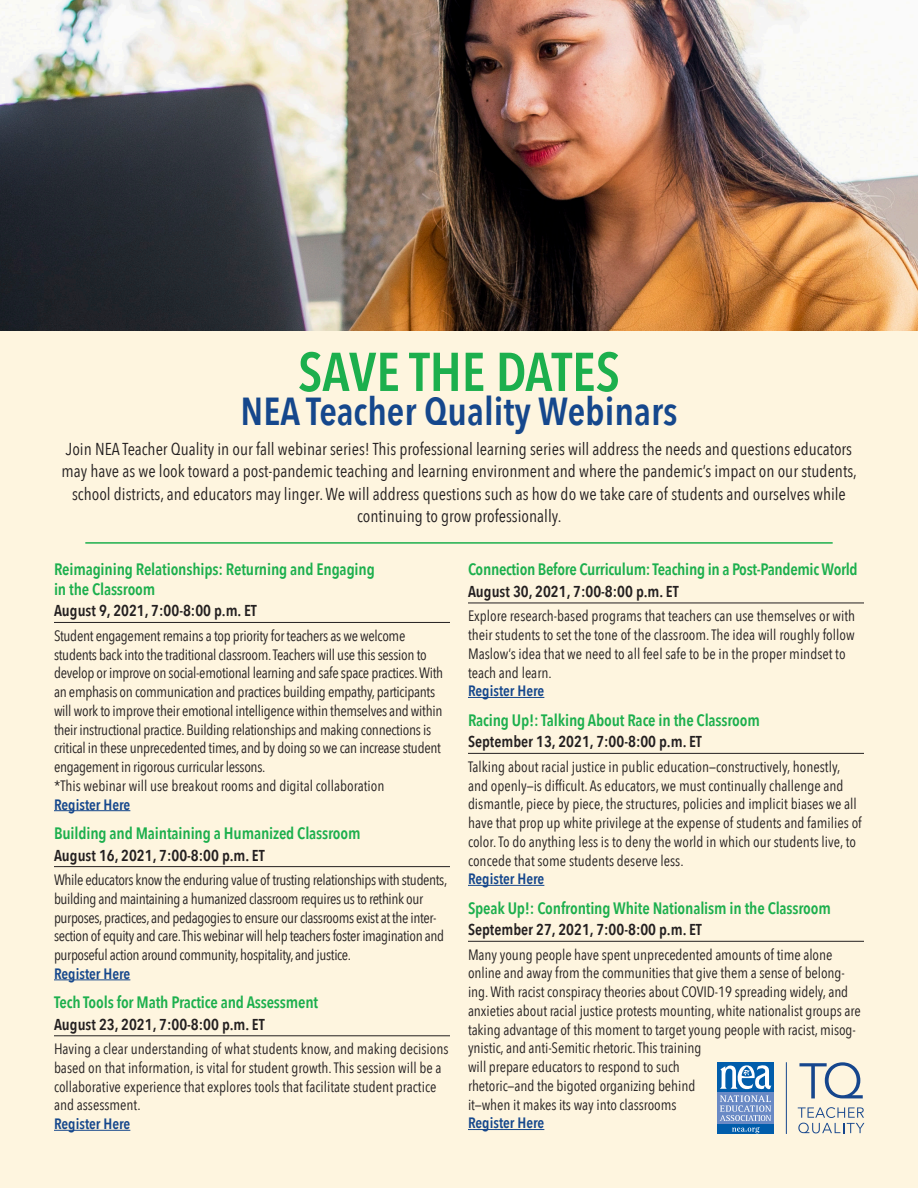
<style>
.page{position:relative;width:918px;height:1188px;background:#fff}
.page>*{position:absolute;margin:0;border:0;box-sizing:border-box;transform-origin:0 0}
.HEAD-Flyer{font:600 54px "Avenir Next Condensed";color:#1caf4d}
.MAIN_TEXT-Flyer{font:600 39px "Avenir Next Condensed";color:#15478c}
.MAIN_TEXT-Flyer-2{font:17.25px/22.5px "Avenir Next Condensed";color:#231f20;text-align:center}
.COURSES_SUBHEAD-Flye{font:600 16.5px/19.5px "Avenir Next Condensed";letter-spacing:-.01em;color:#1caf4d}
.COURSES_DATE-TIME{font:600 15.75px "Avenir Next Condensed";color:#231f20}
.COURSES_TEXT-Flyer{font:15px/18.8px "Avenir Next Condensed";letter-spacing:-.005em;color:#231f20}
.COURSES_TEXT-Flyer-2{font:15px/18.8px "Avenir Next Condensed";letter-spacing:-.025em;color:#231f20}
.Register_Here{font:600 15px "Avenir Next Condensed";color:#15478c}
</style>
<div class="page">
<div style="left:0;top:330px;width:918px;height:858px;background:#fef5de"></div>
<img style="left:0;top:0;width:918px;height:330px">
<hr style="left:54px;top:622px;width:396px;height:1px;background:#231f20">
<hr style="left:54px;top:810px;width:76px;height:1px;background:#15478c">
<hr style="left:54px;top:866px;width:396px;height:1px;background:#231f20">
<hr style="left:54px;top:980px;width:76px;height:1px;background:#15478c">
<hr style="left:54px;top:1035px;width:396px;height:1px;background:#231f20">
<hr style="left:54px;top:1130px;width:76px;height:1px;background:#15478c">
<hr style="left:468px;top:603px;width:396px;height:1px;background:#231f20">
<hr style="left:468px;top:697px;width:76px;height:1px;background:#15478c">
<hr style="left:468px;top:753px;width:396px;height:1px;background:#231f20">
<hr style="left:468px;top:885px;width:76px;height:1px;background:#15478c">
<hr style="left:468px;top:941px;width:396px;height:1px;background:#231f20">
<hr style="left:468px;top:1129px;width:76px;height:1px;background:#15478c">
<hr style="left:85px;top:542px;width:748px;height:2px;background:#1caf4d">
<svg style="left:799px;top:1062px;width:64px;height:36px"></svg>
<div style="left:717px;top:1092px;width:57px;height:32px;background:#6a8ac5"></div>
<div style="left:717px;top:1125px;width:57px;height:9px;background:#015dab"></div>
<div style="left:717px;top:1062px;width:57px;height:30px;background:#015dab"></div>
<svg style="left:732px;top:1127px;width:27px;height:6px"></svg>
<svg style="left:720px;top:1065px;width:51px;height:56px"></svg>
<hr style="left:786px;top:1062px;width:1px;height:72px;background:#16468d">
<svg style="left:798px;top:1107px;width:66px;height:26px"></svg>
<p class="HEAD-Flyer" style="left:298px;top:325px;width:323px">SAVE THE DATES</p>
<p class="MAIN_TEXT-Flyer" style="left:240px;top:378px;width:439px">NEA Teacher Quality Webinars</p>
<p class="MAIN_TEXT-Flyer-2" style="left:62px;top:437px;width:797px">Join NEA Teacher Quality in our fall webinar series! This professional learning series will address the needs and questions educators may have as we look toward a post-pandemic teaching and learning environment and where the pandemic’s impact on our students, school districts, and educators may linger. We will address questions such as how do we take care of students and ourselves while continuing to grow professionally.</p>
<p class="COURSES_SUBHEAD-Flye" style="left:54px;top:559px;width:322px">Reimagining Relationships: Returning and Engaging in the Classroom</p>
<p class="COURSES_DATE-TIME" style="left:54px;top:597px;width:204px">August 9, 2021, 7:00-8:00 p.m. ET</p>
<p class="COURSES_TEXT-Flyer" style="left:54px;top:626px;width:391px">Student engagement remains a top priority for teachers as we welcome students back into the traditional classroom. Teachers will use this session to develop or improve on social-emotional learning and safe space practices. With an emphasis on communication and practices building empathy, participants will work to improve their emotional intelligence within themselves and within their instructional practice. Building relationships and making connections is critical in these unprecedented times, and by doing so we can increase student engagement in rigorous curricular lessons.</p>
<p class="COURSES_TEXT-Flyer" style="left:54px;top:776px;width:332px">*This webinar will use breakout rooms and digital collaboration</p>
<p class="Register_Here" style="left:54px;top:791px;width:78px">Register Here</p>
<p class="COURSES_SUBHEAD-Flye" style="left:54px;top:823px;width:308px">Building and Maintaining a Humanized Classroom</p>
<p class="COURSES_DATE-TIME" style="left:54px;top:841px;width:212px">August 16, 2021, 7:00-8:00 p.m. ET</p>
<p class="COURSES_TEXT-Flyer-2" style="left:54px;top:870px;width:395px">While educators know the enduring value of trusting relationships with students, building and maintaining a humanized classroom requires us to rethink our purposes, practices, and pedagogies to ensure our classrooms exist at the inter&shy;section of equity and care. This webinar will help teachers foster imagination and purposeful action around community, hospitality, and justice.</p>
<p class="Register_Here" style="left:54px;top:961px;width:78px">Register Here</p>
<p class="COURSES_SUBHEAD-Flye" style="left:54px;top:992px;width:266px">Tech Tools for Math Practice and Assessment</p>
<p class="COURSES_DATE-TIME" style="left:54px;top:1011px;width:212px">August 23, 2021, 7:00-8:00 p.m. ET</p>
<p class="COURSES_TEXT-Flyer" style="left:54px;top:1039px;width:396px">Having a clear understanding of what students know, and making decisions based on that information, is vital for student growth. This session will be a collaborative experience that explores tools that facilitate student practice and assessment.</p>
<p class="Register_Here" style="left:54px;top:1111px;width:78px">Register Here</p>
<p class="COURSES_SUBHEAD-Flye" style="left:468px;top:559px;width:391px">Connection Before Curriculum: Teaching in a Post-Pandemic World</p>
<p class="COURSES_DATE-TIME" style="left:468px;top:578px;width:212px">August 30, 2021, 7:00-8:00 p.m. ET</p>
<p class="COURSES_TEXT-Flyer" style="left:468px;top:606px;width:389px">Explore research-based programs that teachers can use themselves or with their students to set the tone of the classroom. The idea will roughly follow Maslow’s idea that we need to all feel safe to be in the proper mindset to teach and learn.</p>
<p class="Register_Here" style="left:468px;top:678px;width:78px">Register Here</p>
<p class="COURSES_SUBHEAD-Flye" style="left:468px;top:710px;width:293px">Racing Up!: Talking About Race in the Classroom</p>
<p class="COURSES_DATE-TIME" style="left:468px;top:728px;width:235px">September 13, 2021, 7:00-8:00 p.m. ET</p>
<p class="COURSES_TEXT-Flyer" style="left:468px;top:756px;width:395px">Talking about racial justice in public education—constructively, honestly, and openly—is difficult. As educators, we must continually challenge and dismantle, piece by piece, the structures, policies and implicit biases we all have that prop up white privilege at the expense of students and families of color. To do anything less is to deny the world in which our students live, to concede that some students deserve less.</p>
<p class="Register_Here" style="left:468px;top:866px;width:78px">Register Here</p>
<p class="COURSES_SUBHEAD-Flye" style="left:468px;top:898px;width:364px">Speak Up!: Confronting White Nationalism in the Classroom</p>
<p class="COURSES_DATE-TIME" style="left:468px;top:916px;width:235px">September 27, 2021, 7:00-8:00 p.m. ET</p>
<p class="COURSES_TEXT-Flyer" style="left:468px;top:944px;width:394px">Many young people have spent unprecedented amounts of time alone online and away from the communities that give them a sense of belong&shy;ing. With racist conspiracy theories about COVID-19 spreading widely, and anxieties about racial justice protests mounting, white nationalist groups are taking advantage of this moment to target young people with racist, misog&shy;ynistic, and anti-Semitic rhetoric. This training<br>will prepare educators to respond to such<br>rhetoric—and the bigoted organizing behind<br>it—when it makes its way into classrooms</p>
<p class="Register_Here" style="left:468px;top:1110px;width:78px">Register Here</p>
</div>
